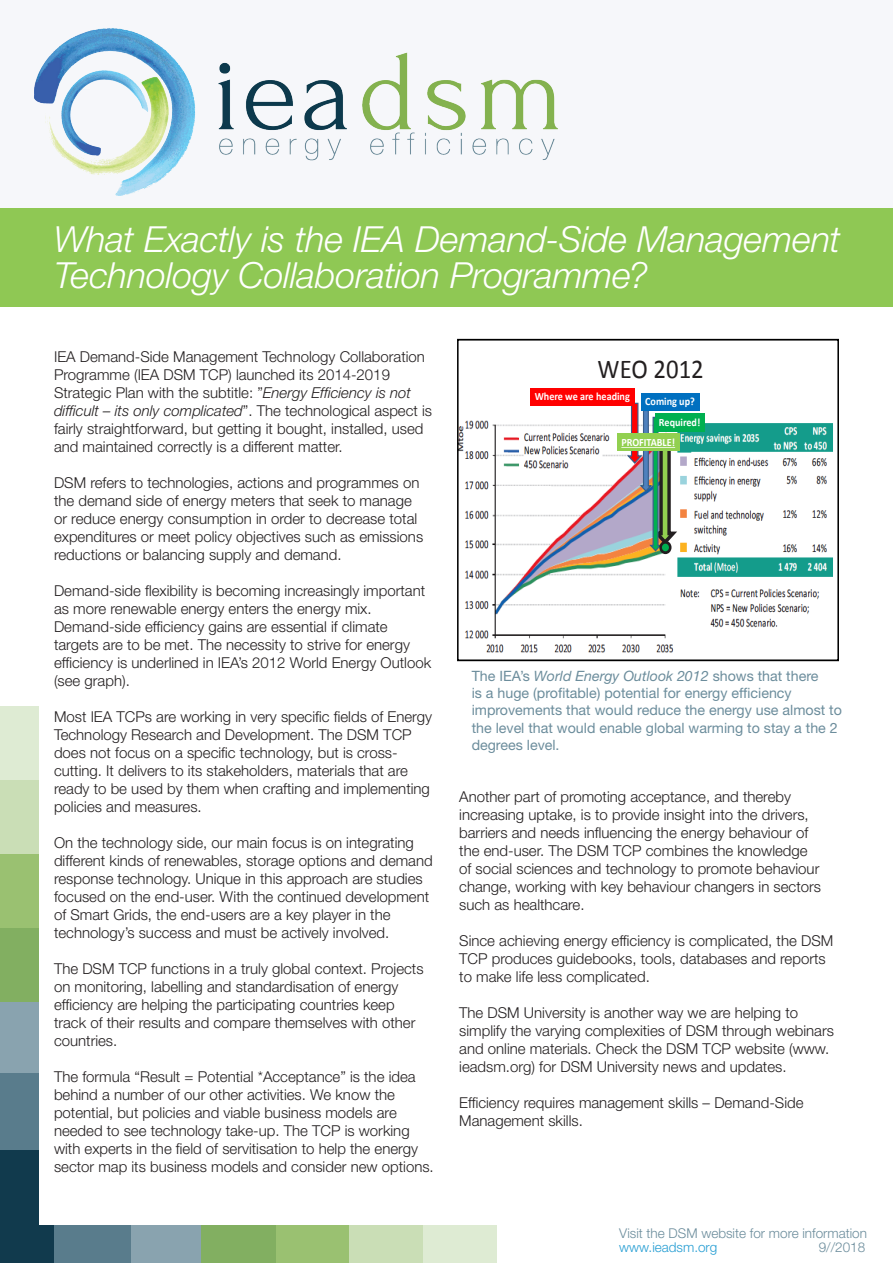
<style>
.page{position:relative;width:893px;height:1263px;background:#fff}
.page>*{position:absolute;margin:0;border:0;box-sizing:border-box;transform-origin:0 0}
.heading_1_forum{font:italic 300 36px/36px "Helvetica Neue LT Std";letter-spacing:-.005em;color:#fff}
.t1{font:27.3px "Calibri";color:#231f20;scale:.91 1}
.Body_Text{font:300 15px/18px "Helvetica Neue LT Std";color:#231f20}
.Body_Text-2{font:14.25px/17.1px "Helvetica Neue LT Std";color:#6c8d9c}
.Body_Text-3{font:300 13.5px/13.5px "Helvetica Neue LT Std";color:#6c8d9c}
.t2{font:700 11.1px "Calibri";color:#fff;scale:.91 1}
.s1{font-style:italic}
.s2{color:#279ed3}
</style>
<div class="page">
<div style="left:0;top:207px;width:893px;height:99px;background:#8fc854"></div>
<div style="left:0;top:0;width:893px;height:208px;background:#f6f7fa"></div>
<div style="left:0;top:1073px;width:38px;height:152px;background:#113a4d"></div>
<svg style="left:0;top:1002px;width:38px;height:147px;background:#708e9c"></svg>
<div style="left:0;top:780px;width:38px;height:222px;background:linear-gradient(to right,#8eb869,#8eb869)"></div>
<div style="left:0;top:706px;width:38px;height:148px;background:linear-gradient(to bottom,#e3eeda,#c5dbaf)"></div>
<div style="left:0;top:1225px;width:130px;height:38px;background:#113a4d"></div>
<svg style="left:54px;top:1225px;width:147px;height:38px;background:#6f8e9c"></svg>
<div style="left:201px;top:1225px;width:222px;height:38px;background:linear-gradient(to bottom,#8eb869,#8eb869)"></div>
<div style="left:349px;top:1225px;width:148px;height:38px;background:linear-gradient(to right,#c5dbaf,#e3eeda)"></div>
<img style="left:34px;top:28px;width:524px;height:168px">
<img style="left:460px;top:420px;width:373px;height:233px">
<div style="left:531px;top:388px;width:104px;height:18px;background:#f00"></div>
<div style="left:641px;top:393px;width:58px;height:18px;background:#0070c0"></div>
<div style="left:655px;top:413px;width:50px;height:18px;background:#00b050"></div>
<div style="left:617px;top:433px;width:63px;height:18px;background:#92d050"></div>
<svg style="left:621px;top:402px;width:60px;height:150px"></svg>
<div style="left:661px;top:542px;width:9px;height:11px;background:#00b050;border-radius:50%"></div>
<div style="left:659px;top:541px;width:13px;height:13px;border:3px solid #231f20;border-radius:50%"></div>
<div style="left:457px;top:339px;width:382px;height:322px;border:2px solid #000"></div>
<p class="heading_1_forum" style="left:54px;top:221px;width:788px">What Exactly is the IEA Demand-Side Management<br>Technology Collaboration Programme?</p>
<p class="Body_Text" style="left:54px;top:347px;width:380px">IEA Demand-Side Management Technology Collaboration Programme (IEA DSM TCP) launched its 2014-2019<br>Strategic Plan with the subtitle: ”<span class="s1">Energy Efficiency is not difficult – its only complicated</span>”. The technological aspect is fairly straightforward, but getting it bought, installed, used and maintained correctly is a different matter.</p>
<p class="Body_Text" style="left:54px;top:473px;width:371px">DSM refers to technologies, actions and programmes on the demand side of energy meters that seek to manage or reduce energy consumption in order to decrease total expenditures or meet policy objectives such as emissions reductions or balancing supply and demand.</p>
<p class="Body_Text" style="left:54px;top:581px;width:379px">Demand-side flexibility is becoming increasingly important as more renewable energy enters the energy mix.<br>Demand-side efficiency gains are essential if climate targets are to be met. The necessity to strive for energy efficiency is underlined in IEA’s 2012 World Energy Outlook (see graph).</p>
<p class="Body_Text" style="left:54px;top:707px;width:380px">Most IEA TCPs are working in very specific fields of Energy Technology Research and Development. The DSM TCP does not focus on a specific technology, but is cross&shy;cutting. It delivers to its stakeholders, materials that are ready to be used by them when crafting and implementing policies and measures.</p>
<p class="Body_Text" style="left:54px;top:833px;width:380px">On the technology side, our main focus is on integrating different kinds of renewables, storage options and demand response technology. Unique in this approach are studies focused on the end-user. With the continued development of Smart Grids, the end-users are a key player in the technology’s success and must be actively involved.</p>
<p class="Body_Text" style="left:54px;top:959px;width:371px">The DSM TCP functions in a truly global context. Projects on monitoring, labelling and standardisation of energy efficiency are helping the participating countries keep track of their results and compare themselves with other countries.</p>
<p class="Body_Text" style="left:54px;top:1067px;width:381px">The formula “Result = Potential *Acceptance” is the idea behind a number of our other activities. We know the potential, but policies and viable business models are needed to see technology take-up. The TCP is working with experts in the field of servitisation to help the energy sector map its business models and consider new options.</p>
<p class="t1" style="left:598px;top:351px;width:118px">WEO 2012</p>
<p class="t2" style="left:535px;top:390px;width:106px">Where we are heading</p>
<p class="t2" style="left:645px;top:395px;width:56px">Coming up?</p>
<p class="t2" style="left:659px;top:415px;width:47px">Required!</p>
<p class="t2" style="left:621px;top:435px;width:61px">PROFITABLE!</p>
<p class="Body_Text-2" style="left:472px;top:667px;width:372px">The IEA’s <span class="s1">World Energy Outlook 2012</span> shows that there<br>is a huge (profitable) potential for energy efficiency improvements that would reduce the energy use almost to the level that would enable global warming to stay a the 2 degrees level.</p>
<p class="Body_Text" style="left:459px;top:787px;width:333px">Another part of promoting acceptance, and thereby</p>
<p class="Body_Text" style="left:459px;top:805px;width:363px">increasing uptake, is to provide insight into the drivers, barriers and needs influencing the energy behaviour of the end-user. The DSM TCP combines the knowledge of social sciences and technology to promote behaviour change, working with key behaviour changers in sectors such as healthcare.</p>
<p class="Body_Text" style="left:459px;top:931px;width:376px">Since achieving energy efficiency is complicated, the DSM<br>TCP produces guidebooks, tools, databases and reports to make life less complicated.</p>
<p class="Body_Text" style="left:459px;top:1003px;width:376px">The DSM University is another way we are helping to simplify the varying complexities of DSM through webinars and online materials. Check the DSM TCP website (www. ieadsm.org) for DSM University news and updates.</p>
<p class="Body_Text" style="left:459px;top:1093px;width:346px">Efficiency requires management skills – Demand-Side<br>Management skills.</p>
<p class="Body_Text-3" style="left:619px;top:1226px;width:249px">Visit the DSM website for more information <span class="s2">www.ieadsm.org</span></p>
<p class="Body_Text-3" style="left:819px;top:1240px;width:48px">9//2018</p>
</div>
